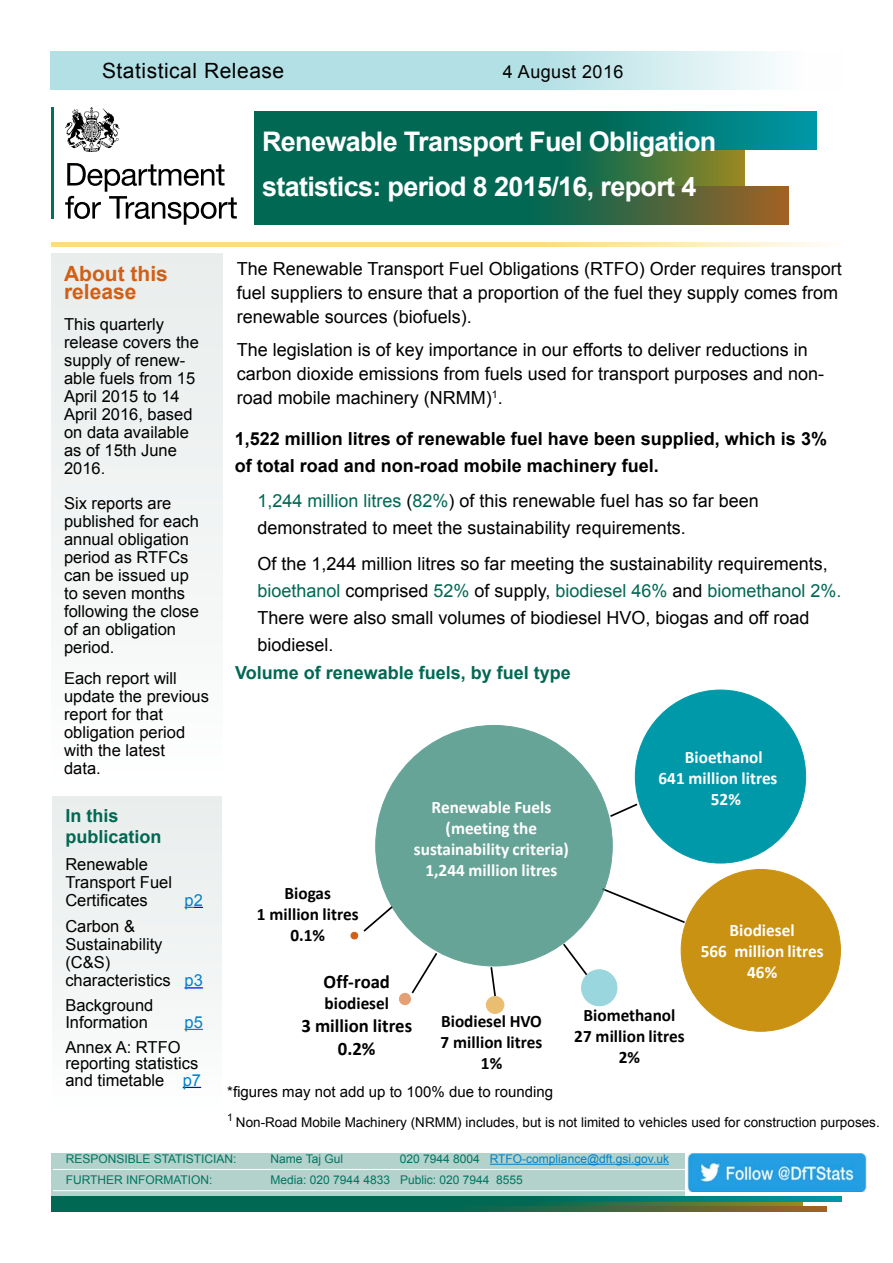
<style>
.page{position:relative;width:893px;height:1263px;background:#fff}
.page>*{position:absolute;margin:0;border:0;box-sizing:border-box;transform-origin:0 0}
.t1{font:700 27px/45px "Arial";letter-spacing:-.025em;color:#fff}
.t2{font:21px "Arial";letter-spacing:.025em;color:#000}
.t3{font:700 21px/18px "Arial";color:#d25f15}
.t4{font:700 19.05px/22.8px "Calibri";letter-spacing:.005em;color:#000;text-align:center}
.bullet_points{font:18px/24px "Arial";color:#000}
.bullet_points-2{font:700 18px/27px "Arial";color:#000}
.t5{font:700 18px/21px "Arial";color:#006853}
.bullet_points-3{font:18px "Arial";letter-spacing:.025em;color:#000}
.t6{font:700 17.55px/21px "Calibri";color:#fff;text-align:center}
.t7{font:700 17.55px/21px "Calibri";color:#000;text-align:center}
.Contents{font:16.5px/18px "Arial";color:#000}
.Contents-2{font:16.5px "Arial";color:#0082ca}
.t8{font:15px "Arial";color:#000}
.Paragraph_Style_1{font:13.5px "Arial";color:#000}
.t9{font:12px "Arial";color:#007662}
.t10{font:12px "Arial";color:#0082ca}
.s1{color:#0082ca}
.s2{color:#006853}
.s3{color:#007662}
</style>
<div class="page">
<svg style="left:51px;top:52px;width:723px;height:38px;background:#bde4e8"></svg>
<hr style="left:51px;top:107px;width:3px;height:111px;background:#007161">
<svg style="left:65px;top:163px;width:172px;height:62px"></svg>
<svg style="left:65px;top:107px;width:55px;height:45px"></svg>
<svg style="left:254px;top:149px;width:491px;height:38px;background:#1a6d4a"></svg>
<svg style="left:254px;top:187px;width:534px;height:38px;background:#256647"></svg>
<svg style="left:254px;top:111px;width:562px;height:38px;background:#007163"></svg>
<svg style="left:51px;top:242px;width:773px;height:5px;background:#ffe293"></svg>
<svg style="left:51px;top:1201px;width:752px;height:5px;background:#156e4e"></svg>
<svg style="left:51px;top:1196px;width:791px;height:5px;background:#007163"></svg>
<svg style="left:51px;top:1206px;width:775px;height:6px;background:#256647"></svg>
<div style="left:51px;top:1153px;width:634px;height:43px;background:#b3d2cb"></div>
<hr style="left:53px;top:1169px;width:205px;height:1px;background:#fff">
<hr style="left:258px;top:1169px;width:586px;height:1px;background:#fff">
<hr style="left:53px;top:1190px;width:205px;height:1px;background:#fff">
<hr style="left:258px;top:1190px;width:586px;height:1px;background:#fff">
<hr style="left:490px;top:1164px;width:179px;height:1px;background:#0082ca">
<div style="left:53px;top:796px;width:168px;height:318px;background:#f1f4f4"></div>
<svg style="left:185px;top:907px;width:18px;height:1px"></svg>
<svg style="left:185px;top:987px;width:18px;height:1px"></svg>
<svg style="left:185px;top:1029px;width:18px;height:1px"></svg>
<svg style="left:183px;top:1087px;width:18px;height:1px"></svg>
<svg style="left:608px;top:802px;width:31px;height:16px"></svg>
<svg style="left:489px;top:966px;width:8px;height:32px"></svg>
<svg style="left:600px;top:887px;width:87px;height:36px"></svg>
<svg style="left:561px;top:942px;width:28px;height:35px"></svg>
<div style="left:376px;top:725px;width:236px;height:241px;background:#66a497;border-radius:50%"></div>
<div style="left:635px;top:690px;width:171px;height:173px;background:#0099a9;border-radius:50%"></div>
<div style="left:681px;top:869px;width:159px;height:162px;background:#c99212;border-radius:50%"></div>
<div style="left:399px;top:993px;width:11px;height:11px;background:#e49f73;border-radius:50%"></div>
<div style="left:399px;top:993px;width:12px;height:12px;border:1px solid #e49f73;border-radius:50%"></div>
<div style="left:582px;top:970px;width:35px;height:36px;background:#99d6dd;border-radius:50%"></div>
<div style="left:581px;top:969px;width:36px;height:37px;border:1px solid #99d6dd;border-radius:50%"></div>
<div style="left:486px;top:996px;width:18px;height:17px;background:#e9be71;border-radius:50%"></div>
<div style="left:486px;top:996px;width:18px;height:18px;border:1px solid #e9be71;border-radius:50%"></div>
<div style="left:351px;top:932px;width:7px;height:7px;background:#d25f15;border-radius:50%"></div>
<div style="left:351px;top:932px;width:7px;height:7px;border:1px solid #d25f15;border-radius:50%"></div>
<svg style="left:363px;top:904px;width:31px;height:28px"></svg>
<svg style="left:411px;top:951px;width:28px;height:43px"></svg>
<div style="left:51px;top:253px;width:172px;height:534px;background:#f1f4f4"></div>
<img style="left:688px;top:1153px;width:178px;height:39px">
<p class="t2" style="left:102px;top:57px;width:184px">Statistical Release</p>
<p class="bullet_points-3" style="left:503px;top:60px;width:122px">4 August 2016</p>
<p class="t1" style="left:262px;top:120px;width:456px">Renewable Transport Fuel Obligation statistics: period 8 2015/16, report 4</p>
<p class="t3" style="left:64px;top:265px;width:105px">About this release</p>
<p class="Contents" style="left:64px;top:315px;width:136px">This quarterly release covers the supply of renew&shy;able fuels from 15<br>April 2015 to 14<br>April 2016, based on data available as of 15th June<br>2016.</p>
<p class="Contents" style="left:64px;top:494px;width:136px">Six reports are published for each annual obligation period as RTFCs can be issued up to seven months following the close of an obligation period.</p>
<p class="Contents" style="left:64px;top:669px;width:146px">Each report will update the previous report for that obligation period with the latest<br>data.</p>
<p class="t5" style="left:65px;top:806px;width:98px">In this publication</p>
<p class="Contents" style="left:65px;top:855px;width:108px">Renewable<br>Transport Fuel<br>Certificates</p>
<p class="Contents-2" style="left:185px;top:889px;width:20px">p2</p>
<p class="Contents" style="left:65px;top:917px;width:139px">Carbon &amp;<br>Sustainability (C&amp;S) characteristics <span class="s1">p3</span></p>
<p class="Contents" style="left:65px;top:997px;width:90px;line-height:16.5px">Background<br>Information</p>
<p class="Contents-2" style="left:185px;top:1011px;width:20px">p5</p>
<p class="Contents" style="left:65px;top:1039px;width:137px;line-height:16.5px">Annex A: RTFO reporting statistics and timetable <span class="s1">p7</span></p>
<p class="bullet_points" style="left:237px;top:257px;width:606px">The Renewable Transport Fuel Obligations (RTFO) Order requires transport fuel suppliers to ensure that a proportion of the fuel they supply comes from renewable sources (biofuels).</p>
<p class="bullet_points" style="left:237px;top:337px;width:589px">The legislation is of key importance in our efforts to deliver reductions in carbon dioxide emissions from fuels used for transport purposes and non&shy;road mobile machinery (NRMM)<sup>1</sup>.</p>
<p class="bullet_points-2" style="left:235px;top:425px;width:594px">1,522 million litres of renewable fuel have been supplied, which is 3% of total road and non-road mobile machinery fuel.</p>
<p class="bullet_points" style="left:257px;top:487px;width:503px;line-height:27px"><span class="s2">1,244 million litres</span> (<span class="s2">82%</span>) of this renewable fuel has so far been demonstrated to meet the sustainability requirements.</p>
<p class="bullet_points" style="left:257px;top:550px;width:586px;line-height:27px">Of the 1,244 million litres so far meeting the sustainability requirements, <span class="s2">bioethanol</span> comprised <span class="s2">52%</span> of supply, <span class="s2">biodiesel 46%</span> and <span class="s2">biomethanol 2%.<br></span>There were also small volumes of biodiesel HVO, biogas and off road biodiesel.</p>
<p class="t5" style="left:235px;top:662px;width:337px">Volume of renewable fuels, by fuel type</p>
<p class="t6" style="left:414px;top:797px;width:156px">Renewable Fuels (meeting the sustainability criteria)<br>1,244 million litres</p>
<p class="t6" style="left:685px;top:747px;width:79px">Bioethanol</p>
<p class="t6" style="left:658px;top:768px;width:120px">641 million litres</p>
<p class="t6" style="left:711px;top:789px;width:32px">52%</p>
<p class="t7" style="left:257px;top:883px;width:103px">Biogas<br>1 million litres<br>0.1%</p>
<p class="t4" style="left:324px;top:970px;width:68px">Off-road</p>
<p class="t7" style="left:325px;top:993px;width:66px">biodiesel</p>
<p class="t4" style="left:301px;top:1014px;width:112px">3 million litres<br>0.2%</p>
<p class="t7" style="left:441px;top:1011px;width:103px">Biodiesel HVO<br>7 million litres<br>1%</p>
<p class="t8" style="left:227px;top:1081px;width:328px">*figures may not add up to 100% due to rounding</p>
<p class="t7" style="left:574px;top:1005px;width:112px">Biomethanol<br>27 million litres<br>2%</p>
<p class="t6" style="left:701px;top:919px;width:124px">Biodiesel<br>566 million litres<br>46%</p>
<p class="Paragraph_Style_1" style="left:227px;top:1114px;width:654px"><sup>1</sup> Non-Road Mobile Machinery (NRMM) includes, but is not limited to vehicles used for construction purposes.</p>
<p class="t9" style="left:66px;top:1151px;width:172px">RESPONSIBLE STATISTICIAN:</p>
<p class="t9" style="left:271px;top:1151px;width:74px">Name Taj Gul</p>
<p class="t10" style="left:400px;top:1151px;width:271px"><span class="s3">020 7944 8004</span> RTFO-compliance@dft.gsi.gov.uk</p>
<p class="t9" style="left:66px;top:1172px;width:148px">FURTHER INFORMATION:</p>
<p class="t9" style="left:271px;top:1172px;width:254px">Media: 020 7944 4833 Public: 020 7944 8555</p>
</div>
